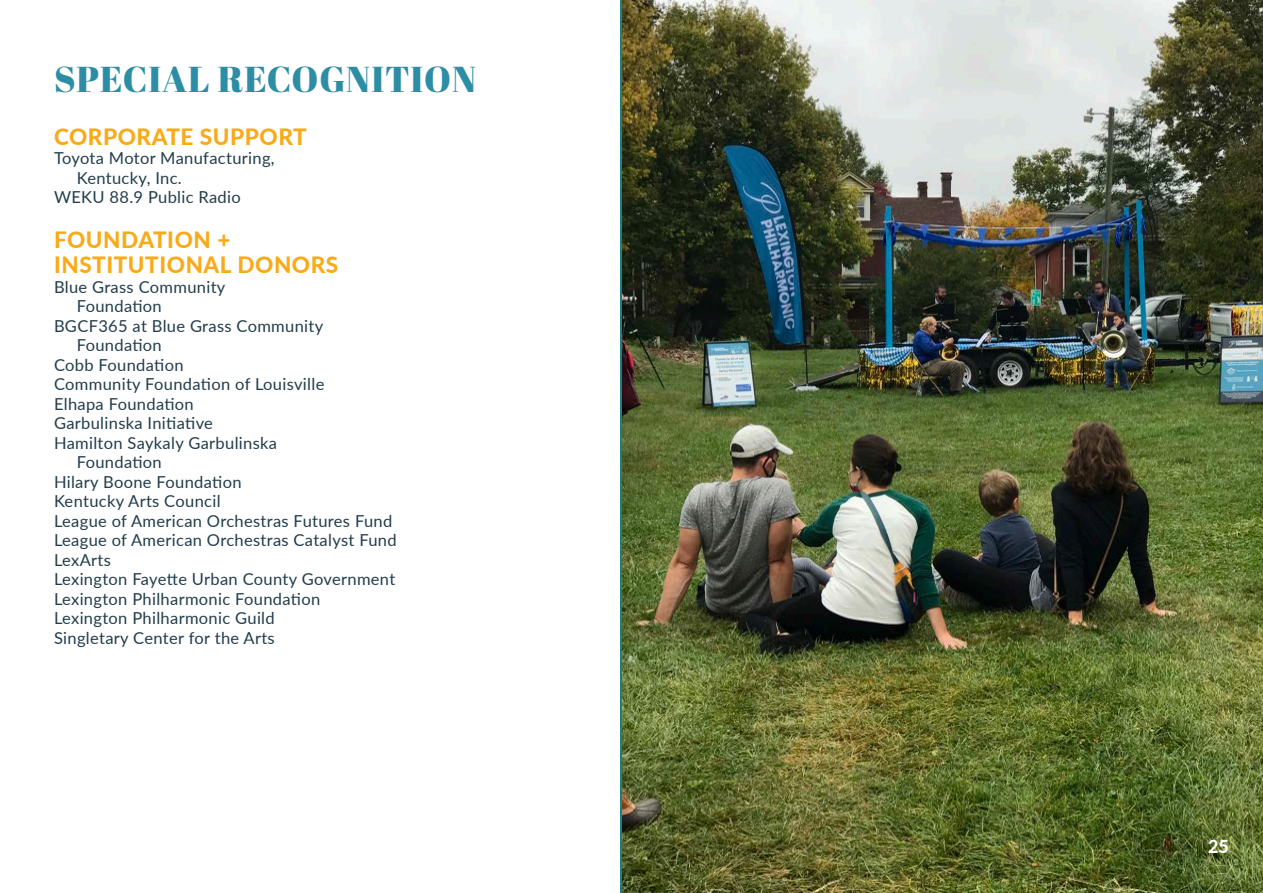
<style>
.page{position:relative;width:1263px;height:893px;background:#fff}
.page>*{position:absolute;margin:0;border:0;box-sizing:border-box;transform-origin:0 0}
.Small_header{font:36px "Abril Fatface";letter-spacing:.025em;color:#2d8da5}
.Normal_text_black{font:800 22.5px/25.5px "Lato";letter-spacing:.025em;color:#f9aa19}
.t1{font:800 18px "Lato";color:#fff}
.Normal_text_black-2{font:16.5px "Lato";letter-spacing:.02em;color:#223c4b}
</style>
<div class="page">
<img style="left:622px;top:0;width:641px;height:893px">
<p class="Small_header" style="left:54px;top:54px;width:424px">SPECIAL RECOGNITION</p>
<p class="Normal_text_black" style="left:54px;top:123px;width:254px">CORPORATE SUPPORT</p>
<p class="Normal_text_black-2" style="left:54px;top:147px;width:222px">Toyota Motor Manufacturing,</p>
<p class="Normal_text_black-2" style="left:77px;top:166px;width:107px">Kentucky, Inc.</p>
<p class="Normal_text_black-2" style="left:54px;top:186px;width:188px">WEKU 88.9 Public Radio</p>
<p class="Normal_text_black" style="left:54px;top:226px;width:286px">FOUNDATION +<br>INSTITUTIONAL DONORS</p>
<p class="Normal_text_black-2" style="left:54px;top:275px;width:173px">Blue Grass Community</p>
<p class="Normal_text_black-2" style="left:77px;top:294px;width:87px">Foundation</p>
<p class="Normal_text_black-2" style="left:54px;top:314px;width:271px">BGCF365 at Blue Grass Community</p>
<p class="Normal_text_black-2" style="left:77px;top:333px;width:87px">Foundation</p>
<p class="Normal_text_black-2" style="left:54px;top:353px;width:131px">Cobb Foundation</p>
<p class="Normal_text_black-2" style="left:54px;top:372px;width:272px">Community Foundation of Louisville</p>
<p class="Normal_text_black-2" style="left:54px;top:392px;width:141px">Elhapa Foundation</p>
<p class="Normal_text_black-2" style="left:54px;top:411px;width:161px">Garbulinska Initiative</p>
<p class="Normal_text_black-2" style="left:54px;top:431px;width:225px">Hamilton Saykaly Garbulinska</p>
<p class="Normal_text_black-2" style="left:77px;top:450px;width:87px">Foundation</p>
<p class="Normal_text_black-2" style="left:54px;top:470px;width:189px">Hilary Boone Foundation</p>
<p class="Normal_text_black-2" style="left:54px;top:489px;width:168px">Kentucky Arts Council</p>
<p class="Normal_text_black-2" style="left:54px;top:509px;width:340px">League of American Orchestras Futures Fund</p>
<p class="Normal_text_black-2" style="left:54px;top:528px;width:344px">League of American Orchestras Catalyst Fund</p>
<p class="Normal_text_black-2" style="left:54px;top:548px;width:58px">LexArts</p>
<p class="Normal_text_black-2" style="left:54px;top:567px;width:343px">Lexington Fayette Urban County Government</p>
<p class="Normal_text_black-2" style="left:54px;top:587px;width:268px">Lexington Philharmonic Foundation</p>
<p class="Normal_text_black-2" style="left:54px;top:606px;width:222px">Lexington Philharmonic Guild</p>
<p class="Normal_text_black-2" style="left:54px;top:626px;width:222px">Singletary Center for the Arts</p>
<p class="t1" style="left:1208px;top:833px;width:22px">25</p>
</div>
